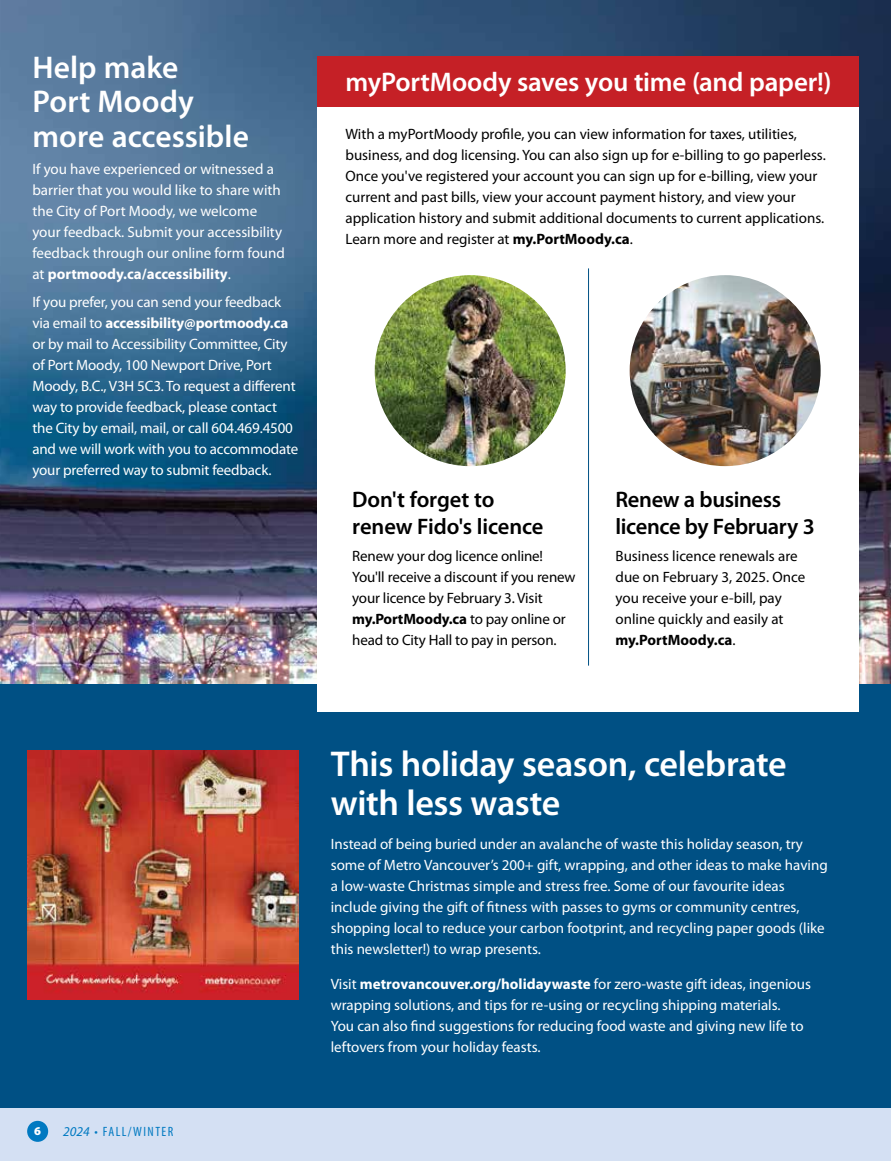
<style>
.page{position:relative;width:891px;height:1161px;background:#fff}
.page>*{position:absolute;margin:0;border:0;box-sizing:border-box;transform-origin:0 0}
.t1{font:600 36px/39px "Myriad Pro";letter-spacing:-.01em;color:#fff}
.t2{font:600 31.5px/34.5px "Myriad Pro";color:#fff}
.t3{font:600 27px "Myriad Pro";letter-spacing:-.005em;color:#fff}
.t4{font:600 22.5px/27px "Myriad Pro";letter-spacing:-.015em;color:#000}
.t5{font:15px/21px "Myriad Pro";color:#fff}
.t6{font:15px/21px "Myriad Pro";color:#000}
.t7{font:condensed 13.5px "Myriad Pro";letter-spacing:.11em;color:#0079c1}
.t8{font:900 12px "Myriad Pro";color:#fff}
.s1{font-weight:700}
.s2{font-style:italic;font-stretch:normal}
.s3{font-weight:700;font-stretch:normal;font-size:9.9px}
</style>
<div class="page">
<div style="left:0;top:1108px;width:891px;height:53px;background:#d4e0f3"></div>
<div style="left:27px;top:1121px;width:21px;height:21px;background:#0079c1;border-radius:50%"></div>
<img style="left:0;top:0;width:891px;height:684px">
<div style="left:0;top:684px;width:891px;height:424px;background:#005084"></div>
<div style="left:317px;top:105px;width:542px;height:607px;background:#fff"></div>
<div style="left:317px;top:56px;width:541px;height:51px;background:#c52026"></div>
<hr style="left:588px;top:268px;width:1px;height:398px;background:#005084">
<img style="left:375px;top:275px;width:191px;height:191px;border-radius:95px">
<img style="left:630px;top:275px;width:191px;height:191px;border-radius:95px">
<img style="left:27px;top:751px;width:271px;height:249px">
<h2 class="t2" style="left:32px;top:49px;width:218px">Help make<br>Port Moody more accessible</h2>
<p class="t5" style="left:32px;top:159px;width:254px">If you have experienced or witnessed a barrier that you would like to share with the City of Port Moody, we welcome your feedback. Submit your accessibility feedback through our online form found at <span class="s1">portmoody.ca/accessibility</span>.</p>
<p class="t5" style="left:32px;top:291px;width:267px">If you prefer, you can send your feedback via email to <span class="s1">accessibility@portmoody.ca </span>or by mail to Accessibility Committee, City of Port Moody, 100 Newport Drive, Port Moody, B.C., V3H 5C3. To request a different way to provide feedback, please contact the City by email, mail, or call 604.469.4500 and we will work with you to accommodate your preferred way to submit feedback.</p>
<h3 class="t3" style="left:345px;top:65px;width:488px">myPortMoody saves you time (and paper!)</h3>
<p class="t6" style="left:345px;top:123px;width:482px">With a myPortMoody profile, you can view information for taxes, utilities, business, and dog licensing. You can also sign up for e-billing to go paperless.<br>Once you've registered your account you can sign up for e-billing, view your current and past bills, view your account payment history, and view your application history and submit additional documents to current applications.<br>Learn more and register at <span class="s1">my.PortMoody.ca</span>.</p>
<h3 class="t4" style="left:352px;top:485px;width:193px">Don't forget to renew Fido's licence</h3>
<p class="t6" style="left:352px;top:546px;width:225px">Renew your dog licence online!<br>You'll receive a discount if you renew your licence by February 3. Visit <span class="s1">my.PortMoody.ca</span> to pay online or head to City Hall to pay in person.</p>
<h3 class="t4" style="left:616px;top:485px;width:201px">Renew a business licence by February 3</h3>
<p class="t6" style="left:616px;top:546px;width:191px">Business licence renewals are due on February 3, 2025. Once you receive your e-bill, pay online quickly and easily at <span class="s1">my.PortMoody.ca</span>.</p>
<p class="t8" style="left:34px;top:1124px;width:8px">6</p>
<p class="t7" style="left:63px;top:1123px;width:112px"><span class="s2">2024</span> <span class="s3">•</span> FALL/WINTER</p>
<h1 class="t1" style="left:331px;top:743px;width:458px">This holiday season, celebrate with less waste</h1>
<p class="t5" style="left:331px;top:834px;width:499px">Instead of being buried under an avalanche of waste this holiday season, try some of Metro Vancouver’s 200+ gift, wrapping, and other ideas to make having a low-waste Christmas simple and stress free. Some of our favourite ideas include giving the gift of fitness with passes to gyms or community centres, shopping local to reduce your carbon footprint, and recycling paper goods (like this newsletter!) to wrap presents.</p>
<p class="t5" style="left:331px;top:973px;width:482px">Visit <span class="s1">metrovancouver.org/holidaywaste</span> for zero-waste gift ideas, ingenious wrapping solutions, and tips for re-using or recycling shipping materials.<br>You can also find suggestions for reducing food waste and giving new life to leftovers from your holiday feasts.</p>
</div>
